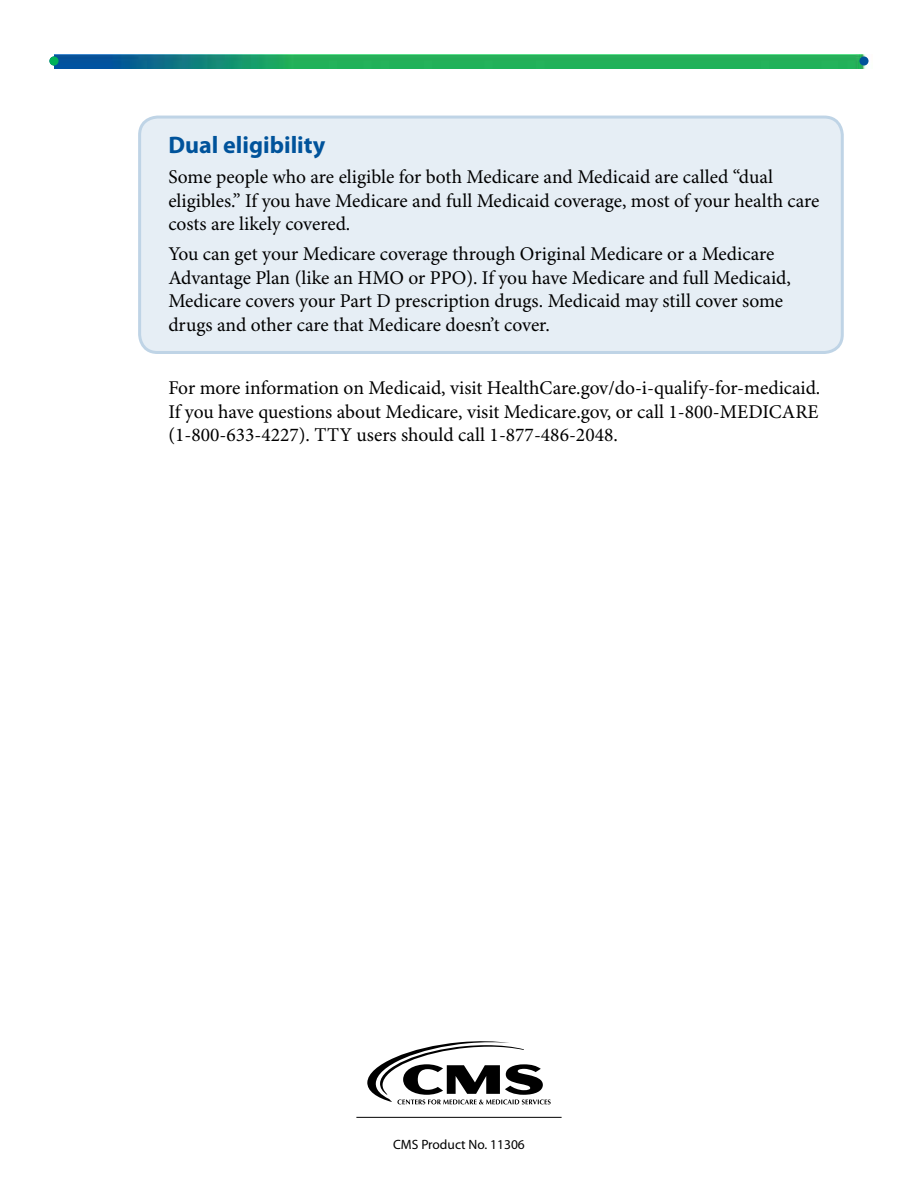
<style>
.page{position:relative;width:918px;height:1188px;background:#fff}
.page>*{position:absolute;margin:0;border:0;box-sizing:border-box;transform-origin:0 0}
.Fact_Sheet_Subheader{font:700 24px "Myriad Pro";color:#00539b}
.Fact_Sheet_Text{font:19.5px/23.4px "Minion Pro";color:#000}
.t1{font:13.5px "Myriad Pro";color:#000}
</style>
<div class="page">
<hr style="left:356px;top:1117px;width:206px;height:1px;background:#000">
<img style="left:54px;top:54px;width:812px;height:14px">
<svg style="left:859px;top:56px;width:10px;height:10px"></svg>
<svg style="left:49px;top:56px;width:10px;height:10px"></svg>
<svg style="left:367px;top:1041px;width:184px;height:63px"></svg>
<div style="left:140px;top:117px;width:702px;height:235px;background:#e6eef5;border-radius:18px"></div>
<div style="left:138px;top:116px;width:706px;height:238px;border:3px solid #bfd4e6;border-radius:18px"></div>
<h2 class="Fact_Sheet_Subheader" style="left:168px;top:131px;width:158px">Dual eligibility</h2>
<p class="Fact_Sheet_Text" style="left:168px;top:166px;width:653px">Some people who are eligible for both Medicare and Medicaid are called “dual eligibles.” If you have Medicare and full Medicaid coverage, most of your health care costs are likely covered.</p>
<p class="Fact_Sheet_Text" style="left:168px;top:243px;width:624px">You can get your Medicare coverage through Original Medicare or a Medicare Advantage Plan (like an HMO or PPO). If you have Medicare and full Medicaid, Medicare covers your Part D prescription drugs. Medicaid may still cover some drugs and other care that Medicare doesn’t cover.</p>
<p class="Fact_Sheet_Text" style="left:168px;top:377px;width:654px;text-align:justify">For more information on Medicaid, visit HealthCare.gov/do-i-qualify-for-medicaid.<br>If you have questions about Medicare, visit Medicare.gov, or call 1-800-MEDICARE (1-800-633-4227). TTY users should call 1-877-486-2048.</p>
<p class="t1" style="left:393px;top:1138px;width:133px">CMS Product No. 11306</p>
</div>
